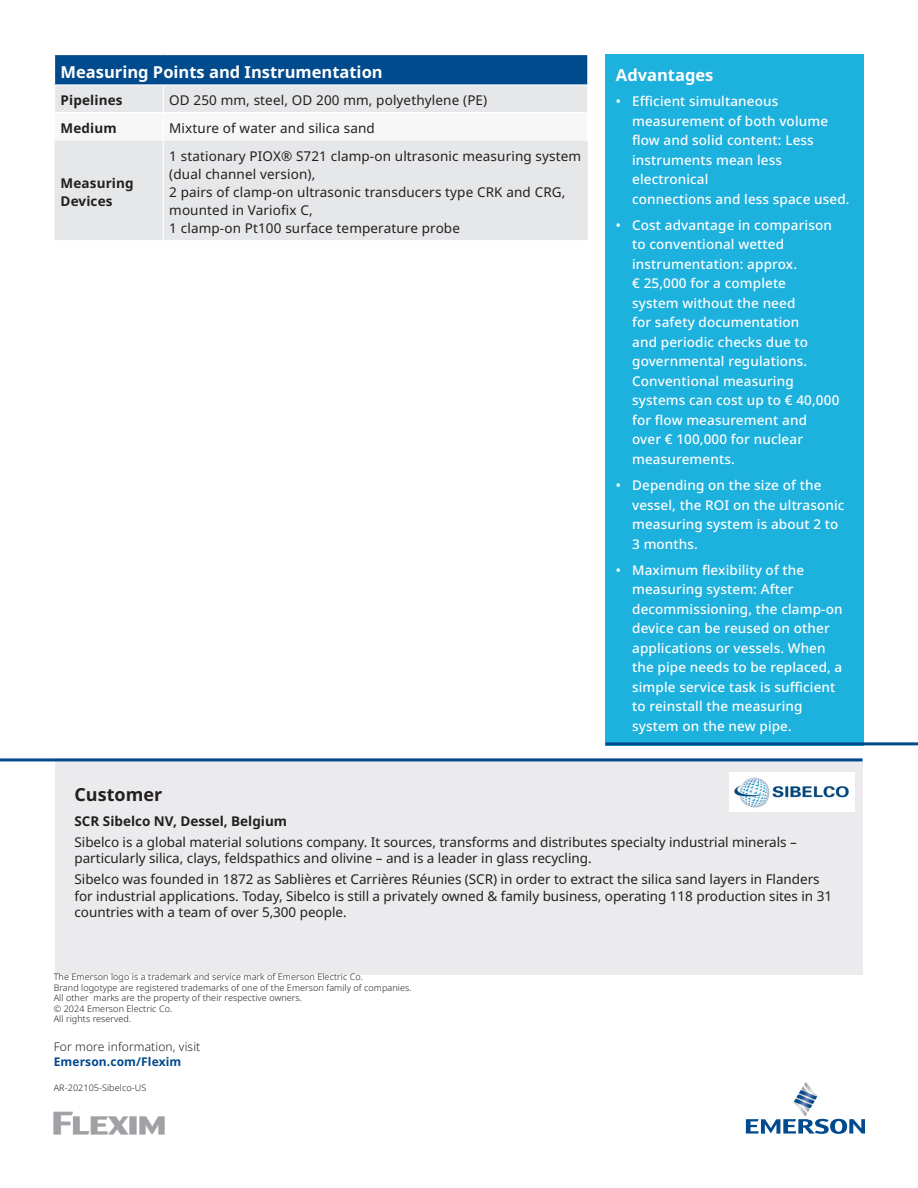
<style>
.page{position:relative;width:918px;height:1188px;background:#fff}
.page>*{position:absolute;margin:0;border:0;box-sizing:border-box;transform-origin:0 0}
.t1{font:700 18px "Noto Sans";color:#231f20}
.Sidebar-Headline-Reverse_11_15{font:700 16.5px "Noto Sans";color:#fff}
.t2{font:500 13.5px/19.5px "Noto Sans";letter-spacing:.01em;color:#fff}
.Customer-Description_9_11{font:13.5px/18px "Noto Sans";letter-spacing:-.005em;color:#231f20}
.Customer-Subhead_9_11{font:700 13.5px/18px "Noto Sans";letter-spacing:.01em;color:#231f20}
.More_information-Black_8_10{font:300 12px "Noto Sans";letter-spacing:.01em;color:#231f20}
.Product_Page-Blue_8_10{font:700 12px "Noto Sans";letter-spacing:.01em;color:#004a8d}
.Trademark-Info-Black_6_7{font:300 9px/10.5px "Noto Sans";letter-spacing:.01em;color:#231f20}
.Product_Page-Blue_8_10-2{font:300 9px "Noto Sans";letter-spacing:.01em;color:#231f20}
</style>
<div class="page">
<div style="left:605px;top:54px;width:259px;height:691px;background:#1db1de"></div>
<div style="left:55px;top:140px;width:533px;height:100px;background:#e6e7e9"></div>
<svg style="left:54px;top:55px;width:534px;height:57px;background:#7197ba"></svg>
<hr style="left:163px;top:140px;width:1px;height:100px;background:#fff">
<div style="left:55px;top:758px;width:808px;height:217px;background:#e6e7e9"></div>
<svg style="left:746px;top:1082px;width:118px;height:52px"></svg>
<hr style="left:605px;top:742px;width:313px;height:3px;background:#004a8d">
<hr style="left:0;top:758px;width:862px;height:3px;background:#004a8d">
<img style="left:53px;top:1111px;width:112px;height:24px">
<img style="left:729px;top:772px;width:125px;height:39px">
<p class="Sidebar-Headline-Reverse_11_15" style="left:61px;top:63px;width:324px">Measuring Points and Instrumentation</p>
<p class="Customer-Subhead_9_11" style="left:61px;top:92px;width:63px">Pipelines</p>
<p class="Customer-Description_9_11" style="left:169px;top:92px;width:320px">OD 250 mm, steel, OD 200 mm, polyethylene (PE)</p>
<p class="Customer-Subhead_9_11" style="left:61px;top:119px;width:58px">Medium</p>
<p class="Customer-Description_9_11" style="left:169px;top:119px;width:207px">Mixture of water and silica sand</p>
<p class="Customer-Subhead_9_11" style="left:61px;top:174px;width:75px">Measuring<br>Devices</p>
<p class="Customer-Description_9_11" style="left:169px;top:147px;width:413px">1 stationary PIOX® S721 clamp-on ultrasonic measuring system (dual channel version),<br>2 pairs of clamp-on ultrasonic transducers type CRK and CRG, mounted in Variofix C,<br>1 clamp-on Pt100 surface temperature probe</p>
<p class="Sidebar-Headline-Reverse_11_15" style="left:616px;top:65px;width:99px">Advantages</p>
<p class="t2" style="left:632px;top:92px;width:219px;text-indent:-16px">• Efficient simultaneous measurement of both volume flow and solid content: Less instruments mean less electronical<br>connections and less space used.</p>
<p class="t2" style="left:632px;top:215px;width:209px;text-indent:-16px">• Cost advantage in comparison to conventional wetted instrumentation: approx.<br>€ 25,000 for a complete<br>system without the need<br>for safety documentation<br>and periodic checks due to governmental regulations.<br>Conventional measuring systems can cost up to € 40,000 for flow measurement and over € 100,000 for nuclear measurements.</p>
<p class="t2" style="left:632px;top:476px;width:214px;text-indent:-16px">• Depending on the size of the vessel, the ROI on the ultrasonic measuring system is about 2 to<br>3 months.</p>
<p class="t2" style="left:632px;top:560px;width:212px;text-indent:-16px">• Maximum flexibility of the measuring system: After decommissioning, the clamp-on device can be reused on other applications or vessels. When the pipe needs to be replaced, a simple service task is sufficient to reinstall the measuring system on the new pipe.</p>
<p class="t1" style="left:75px;top:784px;width:89px">Customer</p>
<p class="Customer-Subhead_9_11" style="left:75px;top:813px;width:214px">SCR Sibelco NV, Dessel, Belgium</p>
<p class="Customer-Description_9_11" style="left:75px;top:834px;width:724px;line-height:16.5px">Sibelco is a global material solutions company. It sources, transforms and distributes specialty industrial minerals – particularly silica, clays, feldspathics and olivine – and is a leader in glass recycling.</p>
<p class="Customer-Description_9_11" style="left:75px;top:871px;width:759px;line-height:16.5px">Sibelco was founded in 1872 as Sablières et Carrières Réunies (SCR) in order to extract the silica sand layers in Flanders for industrial applications. Today, Sibelco is still a privately owned &amp; family business, operating 118 production sites in 31 countries with a team of over 5,300 people.</p>
<p class="Trademark-Info-Black_6_7" style="left:54px;top:972px;width:359px">The Emerson logo is a trademark and service mark of Emerson Electric Co.<br>Brand logotype are registered trademarks of one of the Emerson family of companies.<br>All other marks are the property of their respective owners.<br>© 2024 Emerson Electric Co.<br>All rights reserved.</p>
<p class="More_information-Black_8_10" style="left:54px;top:1040px;width:148px">For more information, visit</p>
<p class="Product_Page-Blue_8_10" style="left:54px;top:1055px;width:129px">Emerson.com/Flexim</p>
<p class="Product_Page-Blue_8_10-2" style="left:54px;top:1083px;width:94px">AR-202105-Sibelco-US</p>
</div>
